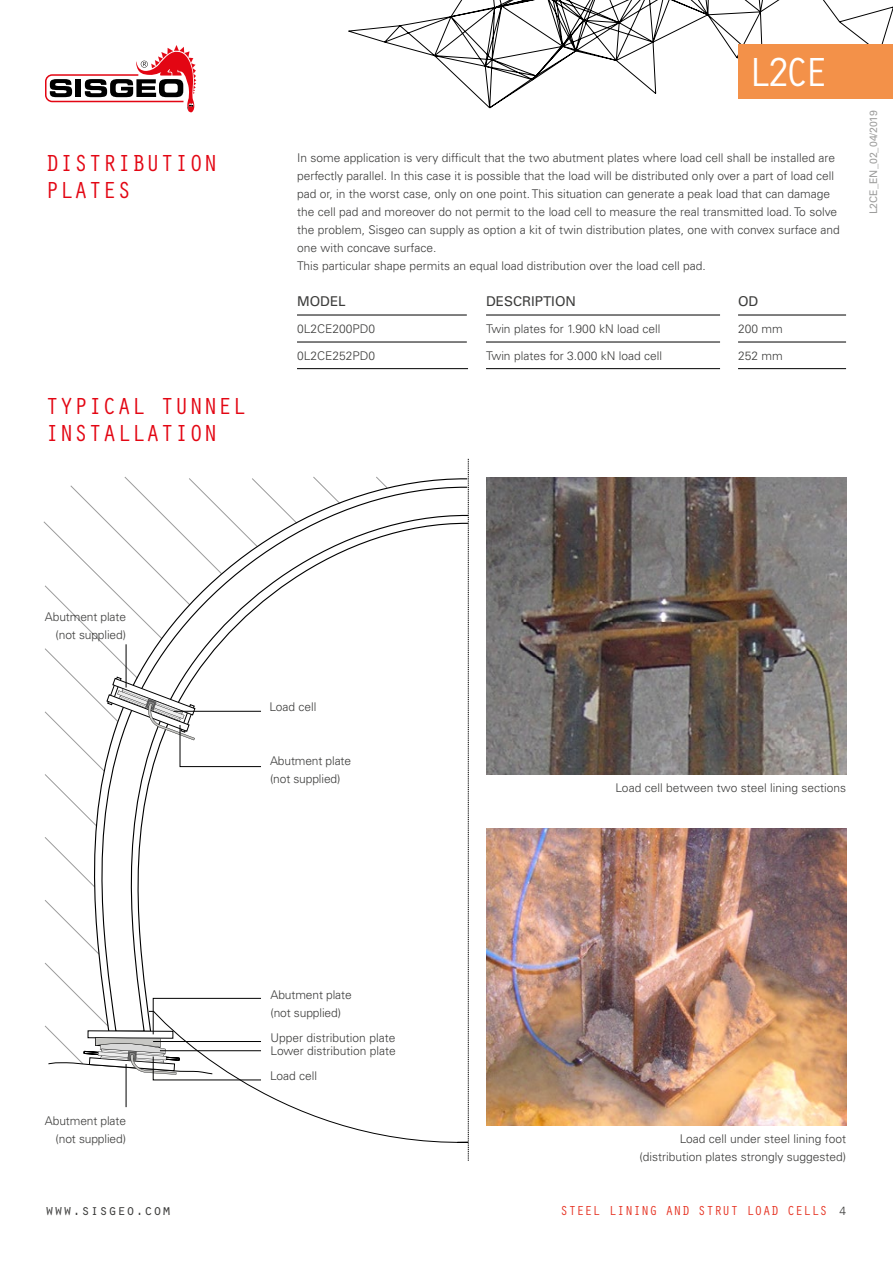
<style>
.page{position:relative;width:893px;height:1263px;background:#fff}
.page>*{position:absolute;margin:0;border:0;box-sizing:border-box;transform-origin:0 0}
.t1{font:42px "Orator Std";color:#fff}
.t2{font:24px/27px "Orator Std";color:#e30613}
.t3{font:15px "Orator Std";color:#3c3c3b}
.t4{font:13.5px "Orator Std";color:#e63323}
.t5{font:13.5px "Univers LT Std";color:#3c3c3b}
.t6{font:300 12px/18px "Univers LT Std";color:#3c3c3b;text-align:right}
.t7{font:10.5px "Univers LT Std";color:#9d9d9c}
.s1{font-family:"Univers LT";font-weight:300;font-size:12px;color:#3c3c3b}
</style>
<div class="page">
<svg style="left:348px;top:0;width:545px;height:108px"></svg>
<div style="left:738px;top:45px;width:155px;height:54px;background:#f39149"></div>
<svg style="left:45px;top:45px;width:151px;height:68px"></svg>
<hr style="left:297px;top:315px;width:170px;height:1px;background:#000">
<hr style="left:297px;top:342px;width:170px;height:1px;background:#000">
<hr style="left:297px;top:368px;width:171px;height:1px;background:#000">
<hr style="left:486px;top:315px;width:234px;height:1px;background:#000">
<hr style="left:486px;top:342px;width:234px;height:1px;background:#000">
<hr style="left:486px;top:368px;width:234px;height:1px;background:#000">
<hr style="left:738px;top:315px;width:108px;height:1px;background:#000">
<hr style="left:738px;top:342px;width:108px;height:1px;background:#000">
<hr style="left:738px;top:368px;width:108px;height:1px;background:#000">
<img style="left:486px;top:828px;width:360px;height:297px">
<img style="left:486px;top:477px;width:360px;height:298px">
<svg style="left:43px;top:459px;width:426px;height:702px"></svg>
<p class="t2" style="left:45px;top:148px;width:174px">DISTRIBUTION<br>PLATES</p>
<p class="t2" style="left:45px;top:391px;width:203px">TYPICAL TUNNEL</p>
<p class="t2" style="left:45px;top:418px;width:174px">INSTALLATION</p>
<h1 class="t1" style="left:747px;top:42px;width:83px">L2CE</h1>
<p class="t6" style="left:297px;top:149px;width:540px">In some application is very difficult that the two abutment plates where load cell shall be installed are</p>
<p class="t6" style="left:297px;top:167px;width:539px">perfectly parallel. In this case it is possible that the load will be distributed only over a part of load cell</p>
<p class="t6" style="left:297px;top:185px;width:535px">pad or, in the worst case, only on one point. This situation can generate a peak load that can damage</p>
<p class="t6" style="left:297px;top:203px;width:542px">the cell pad and moreover do not permit to the load cell to measure the real transmitted load. To solve</p>
<p class="t6" style="left:297px;top:221px;width:544px">the problem, Sisgeo can supply as option a kit of twin distribution plates, one with convex surface and</p>
<p class="t6" style="left:297px;top:239px;width:141px">one with concave surface.</p>
<p class="t6" style="left:297px;top:257px;width:410px">This particular shape permits an equal load distribution over the load cell pad.</p>
<p class="t5" style="left:297px;top:293px;width:50px">MODEL</p>
<p class="t6" style="left:297px;top:320px;width:80px">0L2CE200PD0</p>
<p class="t6" style="left:297px;top:347px;width:80px">0L2CE252PD0</p>
<p class="t5" style="left:486px;top:293px;width:92px">DESCRIPTION</p>
<p class="t6" style="left:486px;top:320px;width:176px">Twin plates for 1.900 kN load cell</p>
<p class="t6" style="left:486px;top:347px;width:178px">Twin plates for 3.000 kN load cell</p>
<p class="t5" style="left:738px;top:293px;width:22px">OD</p>
<p class="t6" style="left:738px;top:320px;width:46px">200 mm</p>
<p class="t6" style="left:738px;top:347px;width:46px">252 mm</p>
<p class="t7" style="left:867px;top:214px;width:105px;rotate:-90deg">L2CE_EN_02_04/2019</p>
<p class="t6" style="left:45px;top:608px;width:83px">Abutment plate</p>
<p class="t6" style="left:56px;top:626px;width:72px">(not supplied)</p>
<p class="t6" style="left:269px;top:698px;width:49px">Load cell</p>
<p class="t6" style="left:270px;top:752px;width:83px">Abutment plate</p>
<p class="t6" style="left:270px;top:770px;width:72px">(not supplied)</p>
<p class="t6" style="left:616px;top:779px;width:232px">Load cell between two steel lining sections</p>
<p class="t6" style="left:45px;top:1112px;width:83px">Abutment plate</p>
<p class="t6" style="left:56px;top:1130px;width:72px">(not supplied)</p>
<p class="t3" style="left:45px;top:1199px;width:127px">www.sisgeo.com</p>
<p class="t6" style="left:271px;top:986px;width:83px">Abutment plate</p>
<p class="t6" style="left:271px;top:1004px;width:72px">(not supplied)</p>
<p class="t6" style="left:271px;top:1029px;width:126px">Upper distribution plate</p>
<p class="t6" style="left:271px;top:1042px;width:127px">Lower distribution plate</p>
<p class="t6" style="left:270px;top:1066px;width:49px">Load cell</p>
<p class="t6" style="left:639px;top:1130px;width:208px">Load cell under steel lining foot (distribution plates strongly suggested)</p>
<p class="t4" style="left:560px;top:1201px;width:287px">STEEL LINING AND STRUT LOAD CELLS <span class="s1">4</span></p>
</div>
